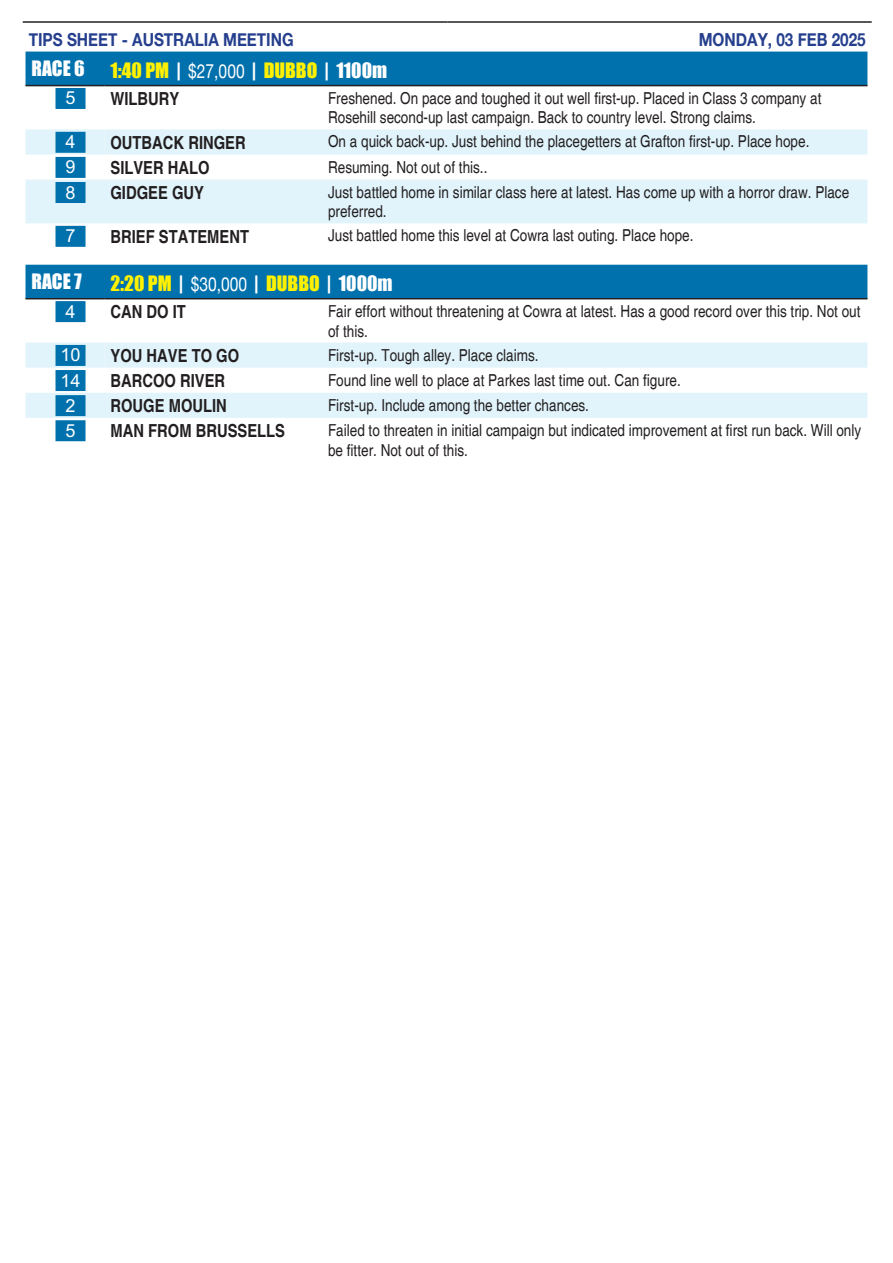
<style>
.page{position:relative;width:893px;height:1263px;background:#fff}
.page>*{position:absolute;margin:0;border:0;box-sizing:border-box;transform-origin:0 0}
.Tips-Analysis-Header{font:19.5px "Impact";color:#fff101}
.Tips-Analysis-Header-2{font:19.5px "Impact";color:#fff}
.t1{font:700 condensed 18px "Helvetica";color:#231f20}
.t2{font:700 18px "Helvetica Neue";color:#253f8e;scale:.85 1}
.Tips-Num{font:700 18px "M Hei HK";color:#fff}
.Tips-Analysis-Body{font:condensed 16.5px/19.8px "Helvetica";color:#231f20}
.s1{color:#fff}
.s2{font-family:"Helvetica Neue";color:#fff}
</style>
<div class="page">
<hr style="left:23px;top:21px;width:424px;height:2px;background:#231f20">
<hr style="left:447px;top:21px;width:425px;height:2px;background:#231f20">
<div style="left:26px;top:52px;width:841px;height:33px;background:#0071ad"></div>
<svg style="left:26px;top:129px;width:841px;height:94px;fill:#e1f4fc"></svg>
<hr style="left:26px;top:85px;width:78px;height:1px;background:#231f20">
<hr style="left:104px;top:85px;width:218px;height:1px;background:#231f20">
<hr style="left:322px;top:85px;width:545px;height:1px;background:#231f20">
<div style="left:56px;top:88px;width:30px;height:21px;background:#0071ad"></div>
<div style="left:56px;top:132px;width:30px;height:21px;background:#0071ad"></div>
<div style="left:56px;top:157px;width:30px;height:21px;background:#0071ad"></div>
<div style="left:56px;top:182px;width:30px;height:21px;background:#0071ad"></div>
<div style="left:56px;top:226px;width:30px;height:21px;background:#0071ad"></div>
<div style="left:26px;top:265px;width:841px;height:33px;background:#0071ad"></div>
<svg style="left:26px;top:342px;width:841px;height:76px;fill:#e1f4fc"></svg>
<hr style="left:26px;top:298px;width:78px;height:1px;background:#231f20">
<hr style="left:104px;top:298px;width:218px;height:1px;background:#231f20">
<hr style="left:322px;top:298px;width:545px;height:1px;background:#231f20">
<div style="left:56px;top:301px;width:30px;height:21px;background:#0071ad"></div>
<div style="left:56px;top:345px;width:30px;height:21px;background:#0071ad"></div>
<div style="left:56px;top:370px;width:30px;height:21px;background:#0071ad"></div>
<div style="left:56px;top:395px;width:30px;height:21px;background:#0071ad"></div>
<div style="left:56px;top:420px;width:30px;height:21px;background:#0071ad"></div>
<p class="t2" style="left:29px;top:28px;width:313px">TIPS SHEET - AUSTRALIA MEETING</p>
<p class="t2" style="left:699px;top:28px;width:198px">MONDAY, 03 FEB 2025</p>
<p class="Tips-Analysis-Header-2" style="left:32px;top:53px;width:55px">RACE 6</p>
<p class="Tips-Analysis-Header" style="left:110px;top:55px;width:278px">1:40 PM <span class="s1">|</span> <span class="s2">$27,000</span> <span class="s1">|</span> DUBBO <span class="s1">| 1100m</span></p>
<p class="Tips-Num" style="left:66px;top:85px;width:12px">5</p>
<p class="t1" style="left:110px;top:87px;width:70px">WILBURY</p>
<p class="Tips-Analysis-Body" style="left:328px;top:88px;width:495px">Freshened. On pace and toughed it out well first-up. Placed in Class 3 company at</p>
<p class="Tips-Analysis-Body" style="left:328px;top:108px;width:429px">Rosehill second-up last campaign. Back to country level. Strong claims.</p>
<p class="Tips-Num" style="left:66px;top:129px;width:12px">4</p>
<p class="t1" style="left:110px;top:131px;width:137px">OUTBACK RINGER</p>
<p class="Tips-Analysis-Body" style="left:328px;top:132px;width:483px">On a quick back-up. Just behind the placegetters at Grafton first-up. Place hope.</p>
<p class="Tips-Num" style="left:66px;top:154px;width:12px">9</p>
<p class="t1" style="left:110px;top:156px;width:101px">SILVER HALO</p>
<p class="Tips-Analysis-Body" style="left:328px;top:157px;width:161px">Resuming. Not out of this..</p>
<p class="Tips-Num" style="left:66px;top:179px;width:12px">8</p>
<p class="t1" style="left:110px;top:181px;width:95px">GIDGEE GUY</p>
<p class="Tips-Analysis-Body" style="left:328px;top:182px;width:523px">Just battled home in similar class here at latest. Has come up with a horror draw. Place preferred.</p>
<p class="Tips-Num" style="left:66px;top:223px;width:12px">7</p>
<p class="t1" style="left:110px;top:225px;width:140px">BRIEF STATEMENT</p>
<p class="Tips-Analysis-Body" style="left:328px;top:226px;width:367px">Just battled home this level at Cowra last outing. Place hope.</p>
<p class="Tips-Analysis-Header-2" style="left:32px;top:267px;width:52px">RACE 7</p>
<p class="Tips-Analysis-Header" style="left:110px;top:268px;width:284px">2:20 PM <span class="s1">|</span> <span class="s2">$30,000</span> <span class="s1">|</span> DUBBO <span class="s1">| 1000m</span></p>
<p class="Tips-Num" style="left:66px;top:298px;width:12px">4</p>
<p class="t1" style="left:110px;top:301px;width:77px">CAN DO IT</p>
<p class="Tips-Analysis-Body" style="left:328px;top:301px;width:534px">Fair effort without threatening at Cowra at latest. Has a good record over this trip. Not out of this.</p>
<p class="Tips-Num" style="left:60px;top:342px;width:22px">10</p>
<p class="t1" style="left:110px;top:344px;width:130px">YOU HAVE TO GO</p>
<p class="Tips-Analysis-Body" style="left:328px;top:345px;width:212px">First-up. Tough alley. Place claims.</p>
<p class="Tips-Num" style="left:60px;top:367px;width:22px">14</p>
<p class="t1" style="left:110px;top:370px;width:116px">BARCOO RIVER</p>
<p class="Tips-Analysis-Body" style="left:328px;top:370px;width:354px">Found line well to place at Parkes last time out. Can figure.</p>
<p class="Tips-Num" style="left:66px;top:392px;width:12px">2</p>
<p class="t1" style="left:110px;top:395px;width:118px">ROUGE MOULIN</p>
<p class="Tips-Analysis-Body" style="left:328px;top:395px;width:262px">First-up. Include among the better chances.</p>
<p class="Tips-Num" style="left:66px;top:417px;width:12px">5</p>
<p class="t1" style="left:110px;top:420px;width:176px">MAN FROM BRUSSELLS</p>
<p class="Tips-Analysis-Body" style="left:328px;top:420px;width:535px">Failed to threaten in initial campaign but indicated improvement at first run back. Will only be fitter. Not out of this.</p>
</div>
